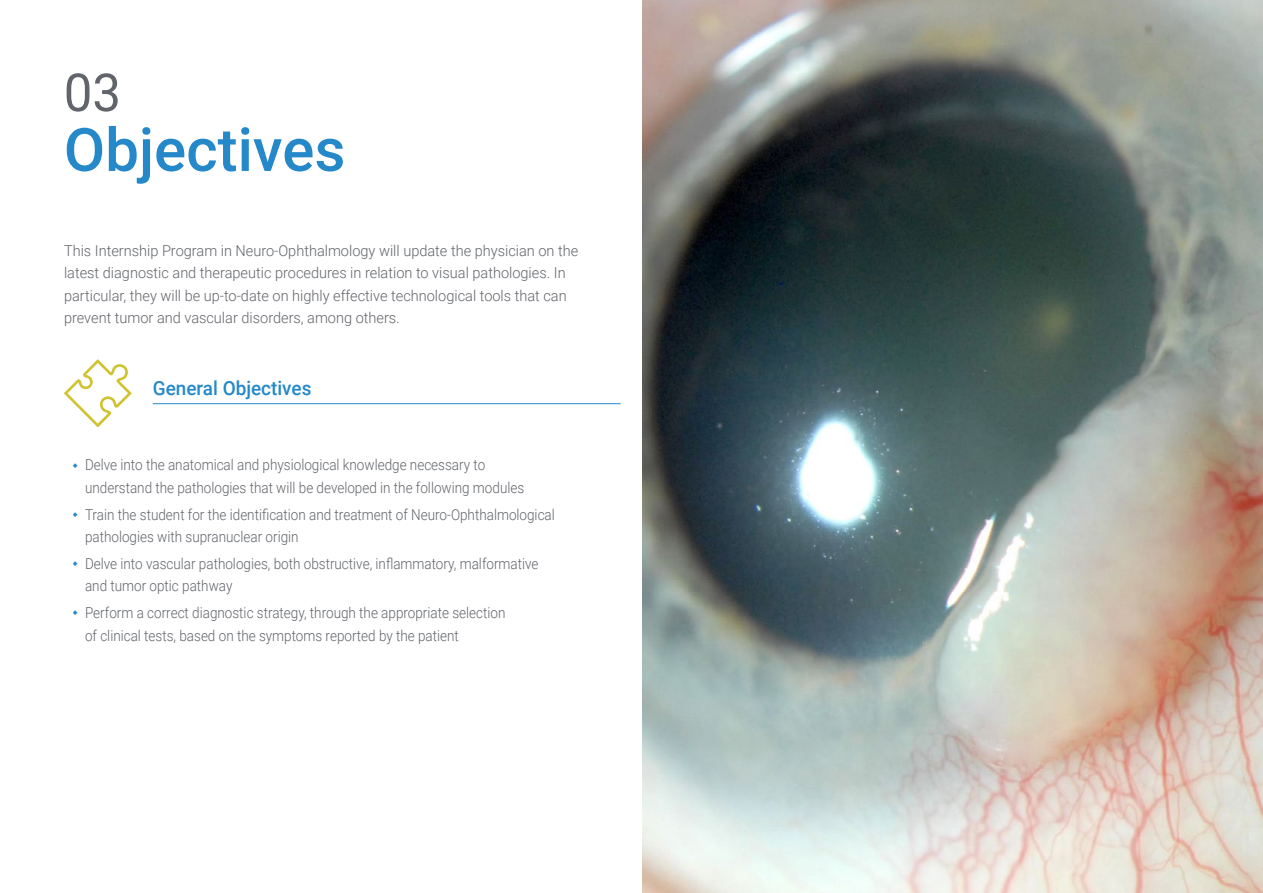
<style>
.page{position:relative;width:1263px;height:893px;background:#fff}
.page>*{position:absolute;margin:0;border:0;box-sizing:border-box;transform-origin:0 0}
.t1{font:500 60px "Roboto";color:#2488c9}
.t2{font:52.5px "Roboto";color:#61646a}
.t3{font:500 19.5px "Roboto";color:#2488c9}
.t4{font:300 15px/22.5px "Roboto";color:#61646a;scale:.9 1}
.t5{font:300 15px/22.5px "Roboto";color:#61646a}
</style>
<div class="page">
<img style="left:642px;top:0;width:621px;height:893px">
<hr style="left:153px;top:403px;width:468px;height:1px;background:#2488c9">
<svg style="left:64px;top:359px;width:68px;height:68px"></svg>
<h2 class="t2" style="left:64px;top:56px;width:59px">03</h2>
<h1 class="t1" style="left:64px;top:108px;width:283px">Objectives</h1>
<p class="t5" style="left:64px;top:239px;width:516px">This Internship Program in Neuro-Ophthalmology will update the physician on the latest diagnostic and therapeutic procedures in relation to visual pathologies. In particular, they will be up-to-date on highly effective technological tools that can prevent tumor and vascular disorders, among others.</p>
<h3 class="t3" style="left:153px;top:375px;width:160px">General Objectives</h3>
<p class="t4" style="left:85px;top:453px;width:489px">Delve into the anatomical and physiological knowledge necessary to understand the pathologies that will be developed in the following modules</p>
<p class="t4" style="left:85px;top:503px;width:523px">Train the student for the identification and treatment of Neuro-Ophthalmological pathologies with supranuclear origin</p>
<p class="t4" style="left:85px;top:552px;width:505px">Delve into vascular pathologies, both obstructive, inflammatory, malformative and tumor optic pathway</p>
<p class="t4" style="left:85px;top:601px;width:469px">Perform a correct diagnostic strategy, through the appropriate selection of clinical tests, based on the symptoms reported by the patient</p>
</div>
